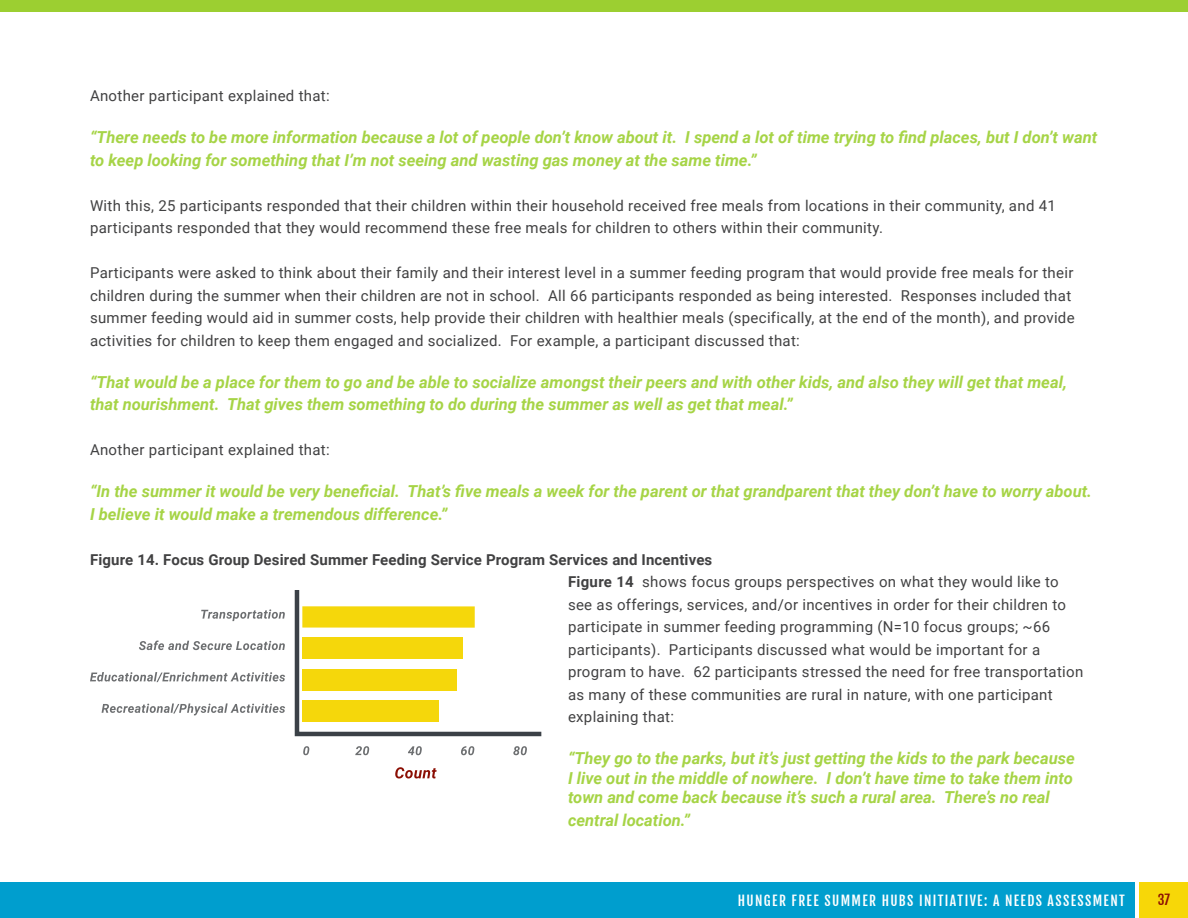
<style>
.page{position:relative;width:1188px;height:918px;background:#fff}
.page>*{position:absolute;margin:0;border:0;box-sizing:border-box;transform-origin:0 0}
.t1{font:italic 700 16.5px/22.5px "Roboto";color:#a6d446}
.t2{font:15px/22.5px "Roboto";letter-spacing:.02em;color:#414142}
.t3{font:13.5px "Fjalla One";letter-spacing:.1em;color:#fff}
.t4{font:13.5px "Fjalla One";color:#8b0f04}
.s1{font-weight:700}
</style>
<div class="page">
<div style="left:0;top:883px;width:1135px;height:35px;background:#009ece"></div>
<div style="left:1139px;top:883px;width:49px;height:35px;background:#f7d708"></div>
<div style="left:0;top:0;width:1188px;height:12px;background:#9ccf31"></div>
<svg style="left:294px;top:590px;width:248px;height:147px"></svg>
<div style="left:302px;top:701px;width:137px;height:21px;background:#f5d70b"></div>
<svg style="left:395px;top:767px;width:42px;height:12px"></svg>
<svg style="left:201px;top:609px;width:84px;height:12px"></svg>
<svg style="left:139px;top:641px;width:146px;height:9px"></svg>
<svg style="left:90px;top:672px;width:195px;height:10px"></svg>
<svg style="left:102px;top:703px;width:183px;height:12px"></svg>
<svg style="left:303px;top:746px;width:6px;height:9px"></svg>
<svg style="left:355px;top:746px;width:14px;height:9px"></svg>
<svg style="left:408px;top:746px;width:14px;height:9px"></svg>
<svg style="left:461px;top:746px;width:13px;height:9px"></svg>
<svg style="left:513px;top:746px;width:14px;height:9px"></svg>
<p class="t2" style="left:90px;top:84px;width:241px">Another participant explained that:</p>
<p class="t1" style="left:90px;top:126px;width:1009px">“There needs to be more information because a lot of people don’t know about it. I spend a lot of time trying to find places, but I don’t want to keep looking for something that I’m not seeing and wasting gas money at the same time.”</p>
<p class="t2" style="left:90px;top:194px;width:967px">With this, 25 participants responded that their children within their household received free meals from locations in their community, and 41 participants responded that they would recommend these free meals for children to others within their community.</p>
<p class="t2" style="left:90px;top:261px;width:986px">Participants were asked to think about their family and their interest level in a summer feeding program that would provide free meals for their children during the summer when their children are not in school. All 66 participants responded as being interested. Responses included that summer feeding would aid in summer costs, help provide their children with healthier meals (specifically, at the end of the month), and provide activities for children to keep them engaged and socialized. For example, a participant discussed that:</p>
<p class="t1" style="left:90px;top:370px;width:979px">“That would be a place for them to go and be able to socialize amongst their peers and with other kids, and also they will get that meal, that nourishment. That gives them something to do during the summer as well as get that meal.”</p>
<p class="t2" style="left:90px;top:438px;width:241px">Another participant explained that:</p>
<p class="t1" style="left:90px;top:480px;width:1004px">“In the summer it would be very beneficial. That’s five meals a week for the parent or that grandparent that they don’t have to worry about.<br>I believe it would make a tremendous difference.”</p>
<p class="t2" style="left:568px;top:548px;width:517px;text-indent:-478px"><span class="s1">Figure 14. Focus Group Desired Summer Feeding Service Program Services and Incentives<br>Figure 14</span> shows focus groups perspectives on what they would like to see as offerings, services, and/or incentives in order for their children to participate in summer feeding programming (N=10 focus groups; ~66 participants). Participants discussed what would be important for a program to have. 62 participants stressed the need for free transportation as many of these communities are rural in nature, with one participant explaining that:</p>
<p class="t1" style="left:568px;top:748px;width:508px;line-height:19.5px;text-align:justify">“They go to the parks, but it’s just getting the kids to the park because I live out in the middle of nowhere. I don’t have time to take them into town and come back because it’s such a rural area. There’s no real</p>
<p class="t1" style="left:568px;top:808px;width:124px">central location.”</p>
<p class="t3" style="left:738px;top:892px;width:349px">HUNGER FREE SUMM ER HUBS INITIATIVE: A NEEDS ASSESSM</p>
<p class="t3" style="left:1104px;top:892px;width:23px">ENT</p>
<p class="t4" style="left:1158px;top:891px;width:14px">37</p>
</div>
